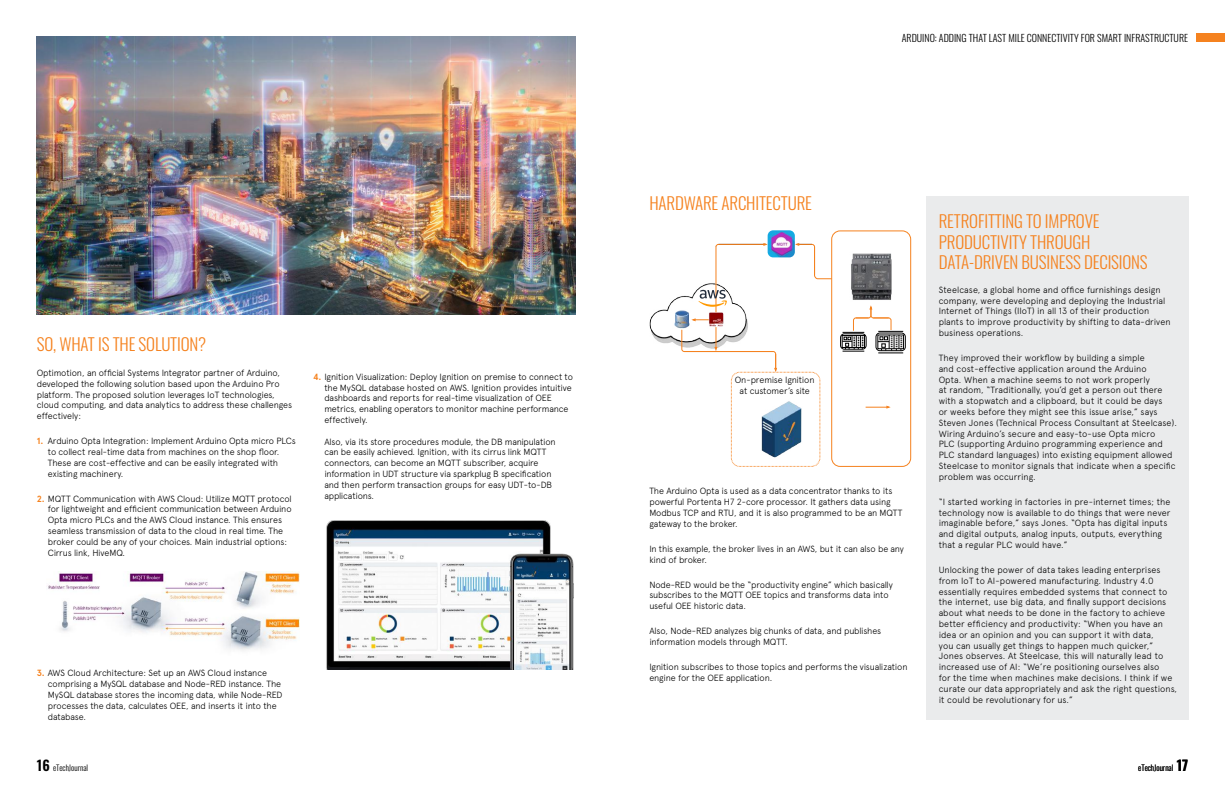
<style>
.page{position:relative;width:1225px;height:791px;background:#fff}
.page>*{position:absolute;margin:0;border:0;box-sizing:border-box;transform-origin:0 0}
.t1{font:300 17px/20.4px "Oswald";letter-spacing:-.01em;color:#f5821f}
.t2{font:300 10px "Oswald";color:#000}
.t3{font:300 9px/10.8px "Apercu Avnet";letter-spacing:-.01em;color:#000}
.t4{font:300 8px "Oswald";color:#000}
.s1{font-weight:700;color:#f5821f}
.s2{font-weight:600;font-size:14px}
</style>
<div class="page">
<div style="left:926px;top:197px;width:262px;height:523px;background:#eaebec"></div>
<img style="left:47px;top:571px;width:252px;height:80px">
<img style="left:326px;top:521px;width:248px;height:149px">
<img style="left:649px;top:231px;width:262px;height:236px">
<div style="left:840px;top:333px;width:26px;height:17px;border:1px solid #000;border-radius:4px"></div>
<div style="left:875px;top:333px;width:30px;height:18px;border:1px solid #000;border-radius:4px"></div>
<div style="left:877px;top:335px;width:27px;height:14px;border:1px solid #000"></div>
<svg style="left:842px;top:305px;width:61px;height:48px"></svg>
<svg style="left:865px;top:406px;width:25px;height:3px"></svg>
<svg style="left:795px;top:243px;width:36px;height:36px"></svg>
<div style="left:831px;top:230px;width:80px;height:237px;border:1px solid #f5821f;border-radius:8px"></div>
<div style="left:731px;top:372px;width:89px;height:95px;border:1px dashed #f5821f;border-radius:8px"></div>
<img style="left:767px;top:230px;width:28px;height:27px">
<svg style="left:681px;top:243px;width:96px;height:129px"></svg>
<div style="left:1196px;top:34px;width:29px;height:8px;background:#f5821f"></div>
<img style="left:37px;top:37px;width:538px;height:278px">
<h1 class="t1" style="left:37px;top:332px;width:171px">SO, WHAT IS THE SOLUTION?</h1>
<p class="t3" style="left:37px;top:367px;width:257px">Optimotion, an official Systems Integrator partner of Arduino, developed the following solution based upon the Arduino Pro platform. The proposed solution leverages IoT technologies, cloud computing, and data analytics to address these challenges effectively:</p>
<p class="t3" style="left:48px;top:435px;width:250px;text-indent:-11px"><span class="s1">1.</span> Arduino Opta Integration: Implement Arduino Opta micro PLCs to collect real-time data from machines on the shop floor.<br>These are cost-effective and can be easily integrated with existing machinery.</p>
<p class="t3" style="left:48px;top:492px;width:245px;text-indent:-11px"><span class="s1">2.</span> MQTT Communication with AWS Cloud: Utilize MQTT protocol for lightweight and efficient communication between Arduino Opta micro PLCs and the AWS Cloud instance. This ensures seamless transmission of data to the cloud in real time. The broker could be any of your choices. Main industrial options:<br>Cirrus link, HiveMQ.</p>
<p class="t3" style="left:324px;top:370px;width:250px;text-indent:-11px"><span class="s1">4.</span> Ignition Visualization: Deploy Ignition on premise to connect to the MySQL database hosted on AWS. Ignition provides intuitive dashboards and reports for real-time visualization of OEE metrics, enabling operators to monitor machine performance effectively.</p>
<p class="t3" style="left:324px;top:435px;width:233px">Also, via its store procedures module, the DB manipulation can be easily achieved. Ignition, with its cirrus link MQTT connectors, can become an MQTT subscriber, acquire information in UDT structure via sparkplug B specification and then perform transaction groups for easy UDT-to-DB applications.</p>
<p class="t3" style="left:48px;top:667px;width:236px;text-indent:-11px"><span class="s1">3.</span> AWS Cloud Architecture: Set up an AWS Cloud instance comprising a MySQL database and Node-RED instance. The MySQL database stores the incoming data, while Node-RED processes the data, calculates OEE, and inserts it into the database.</p>
<p class="t4" style="left:37px;top:760px;width:53px"><span class="s2">16</span> eTechJournal</p>
<h1 class="t1" style="left:649px;top:191px;width:164px">HARDWARE ARCHITECTURE</h1>
<p class="t2" style="left:901px;top:29px;width:288px">ARDUINO: ADDING THAT LAST MILE CONNECTIVITY FOR SMART INFRASTRUCTURE</p>
<h1 class="t1" style="left:938px;top:209px;width:210px">RETROFITTING TO IMPROVE<br>PRODUCTIVITY THROUGH<br>DATA-DRIVEN BUSINESS DECISIONS</h1>
<p class="t3" style="left:735px;top:374px;width:81px;text-align:center">On-premise Ignition at customer’s site</p>
<p class="t3" style="left:649px;top:485px;width:254px">The Arduino Opta is used as a data concentrator thanks to its powerful Portenta H7 2-core processor. It gathers data using Modbus TCP and RTU, and it is also programmed to be an MQTT gateway to the broker.</p>
<p class="t3" style="left:649px;top:542px;width:256px">In this example, the broker lives in an AWS, but it can also be any kind of broker.</p>
<p class="t3" style="left:649px;top:578px;width:245px">Node-RED would be the “productivity engine” which basically subscribes to the MQTT OEE topics and transforms data into useful OEE historic data.</p>
<p class="t3" style="left:649px;top:625px;width:233px">Also, Node-RED analyzes big chunks of data, and publishes information models through MQTT.</p>
<p class="t3" style="left:649px;top:660px;width:260px">Ignition subscribes to those topics and performs the visualization engine for the OEE application.</p>
<p class="t3" style="left:938px;top:283px;width:233px">Steelcase, a global home and office furnishings design company, were developing and deploying the Industrial Internet of Things (IIoT) in all 13 of their production plants to improve productivity by shifting to data-driven business operations.</p>
<p class="t3" style="left:938px;top:352px;width:240px">They improved their workflow by building a simple<br>and cost-effective application around the Arduino<br>Opta. When a machine seems to not work properly<br>at random, “Traditionally, you’d get a person out there with a stopwatch and a clipboard, but it could be days<br>or weeks before they might see this issue arise,” says Steven Jones (Technical Process Consultant at Steelcase).<br>Wiring Arduino’s secure and easy-to-use Opta micro<br>PLC (supporting Arduino programming experience and PLC standard languages) into existing equipment allowed Steelcase to monitor signals that indicate when a specific problem was occurring.</p>
<p class="t3" style="left:938px;top:495px;width:233px">“I started working in factories in pre-internet times; the technology now is available to do things that were never imaginable before,” says Jones. “Opta has digital inputs and digital outputs, analog inputs, outputs, everything that a regular PLC would have.”</p>
<p class="t3" style="left:938px;top:564px;width:240px">Unlocking the power of data takes leading enterprises from IoT to AI-powered manufacturing. Industry 4.0 essentially requires embedded systems that connect to the internet, use big data, and finally support decisions about what needs to be done in the factory to achieve better efficiency and productivity: “When you have an idea or an opinion and you can support it with data,<br>you can usually get things to happen much quicker,” Jones observes. At Steelcase, this will naturally lead to increased use of AI: “We’re positioning ourselves also<br>for the time when machines make decisions. I think if we curate our data appropriately and ask the right questions, it could be revolutionary for us.”</p>
<p class="t4" style="left:1138px;top:760px;width:51px">eTechJournal <span class="s2">17</span></p>
</div>
